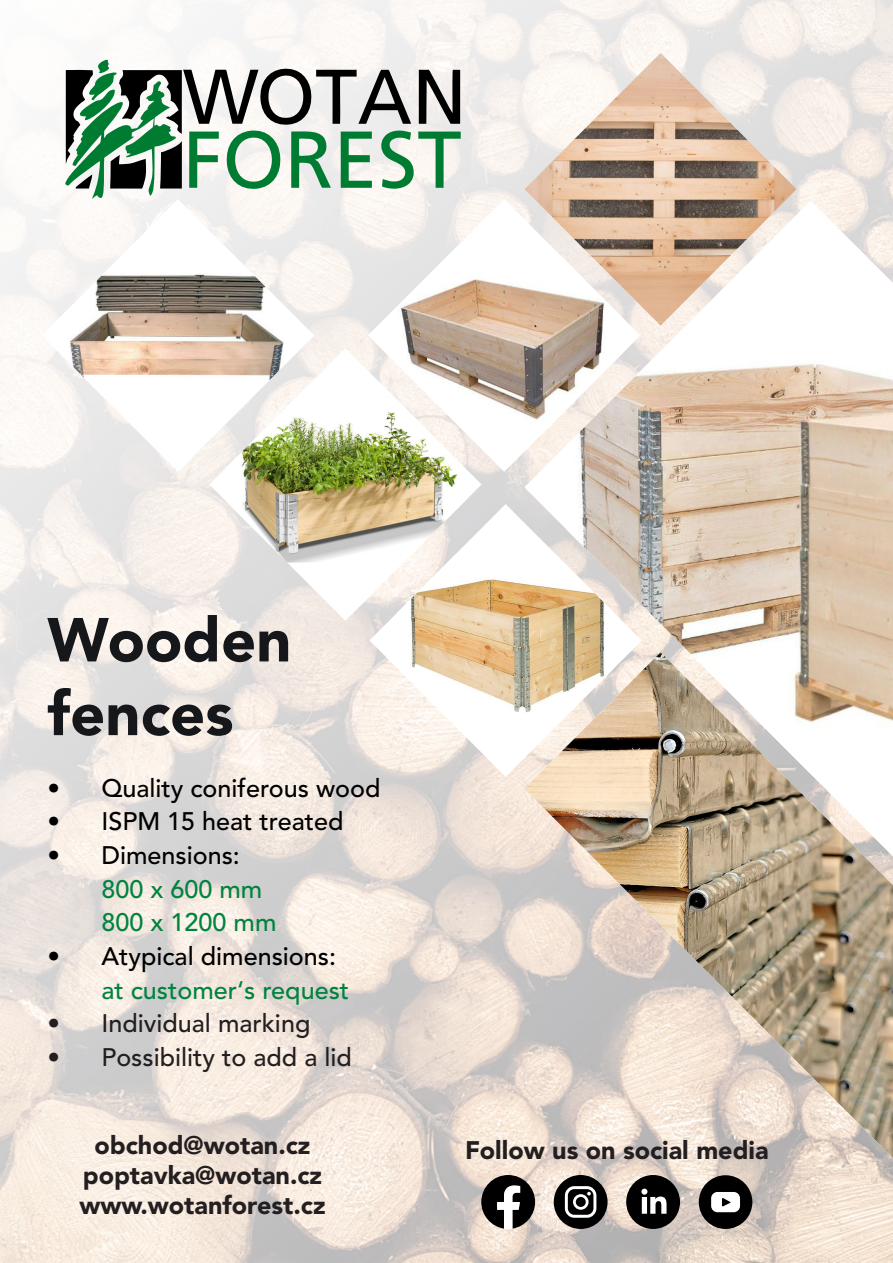
<style>
.page{position:relative;width:893px;height:1263px;background:#fff}
.page>*{position:absolute;margin:0;border:0;box-sizing:border-box;transform-origin:0 0}
.t1{font:900 61.35px "Avenir LT Pro";color:#15171a}
.t2{font:500 25.2px "Avenir LT Pro";color:#000}
.t3{font:900 25.2px "Avenir LT Pro";color:#231f20}
.t4{font:500 25.2px "Avenir LT Pro";color:#231f20}
.t5{font:500 25.2px "Avenir LT Pro";color:#00833d}
</style>
<div class="page">
<img style="left:0;top:0;width:893px;height:1263px">
<svg style="left:481px;top:1175px;width:54px;height:54px"></svg>
<div style="left:626px;top:1175px;width:54px;height:54px;background:#000;border-radius:50%"></div>
<svg style="left:641px;top:1188px;width:25px;height:26px"></svg>
<div style="left:699px;top:1175px;width:53px;height:54px;background:#000;border-radius:50%"></div>
<svg style="left:711px;top:1192px;width:29px;height:20px"></svg>
<div style="left:554px;top:1175px;width:54px;height:54px;background:#000;border-radius:50%"></div>
<svg style="left:565px;top:1186px;width:31px;height:32px"></svg>
<svg style="left:368px;top:199px;width:156px;height:273px"></svg>
<img style="left:368px;top:252px;width:156px;height:185px">
<svg style="left:209px;top:348px;width:273px;height:273px"></svg>
<img style="left:227px;top:384px;width:238px;height:179px">
<svg style="left:369px;top:504px;width:155px;height:273px"></svg>
<img style="left:397px;top:555px;width:127px;height:171px">
<svg style="left:524px;top:201px;width:369px;height:451px"></svg>
<img style="left:567px;top:349px;width:326px;height:303px">
<img style="left:524px;top:652px;width:369px;height:506px">
<img style="left:524px;top:53px;width:273px;height:273px">
<svg style="left:42px;top:199px;width:272px;height:273px"></svg>
<img style="left:49px;top:242px;width:265px;height:184px">
<svg style="left:65px;top:60px;width:396px;height:139px"></svg>
<p class="t1" style="left:47px;top:603px;width:245px">Wooden</p>
<p class="t1" style="left:47px;top:677px;width:188px">fences</p>
<p class="t2" style="left:47px;top:773px;width:335px">• Quality coniferous wood</p>
<p class="t2" style="left:47px;top:807px;width:298px">• ISPM 15 heat treated</p>
<p class="t2" style="left:47px;top:840px;width:194px">• Dimensions:</p>
<p class="t5" style="left:101px;top:874px;width:163px">800 x 600 mm</p>
<p class="t5" style="left:101px;top:908px;width:177px">800 x 1200 mm</p>
<p class="t2" style="left:47px;top:941px;width:290px">• Atypical dimensions:</p>
<p class="t5" style="left:101px;top:975px;width:249px">at customer‘s request</p>
<p class="t4" style="left:47px;top:1008px;width:264px">• Individual marking</p>
<p class="t4" style="left:47px;top:1042px;width:306px">• Possibility to add a lid</p>
<p class="t3" style="left:95px;top:1129px;width:217px">obchod@wotan.cz</p>
<p class="t3" style="left:465px;top:1134px;width:305px">Follow us on social media</p>
<p class="t3" style="left:83px;top:1160px;width:241px">poptavka@wotan.cz</p>
<p class="t3" style="left:79px;top:1190px;width:248px">www.wotanforest.cz</p>
</div>
